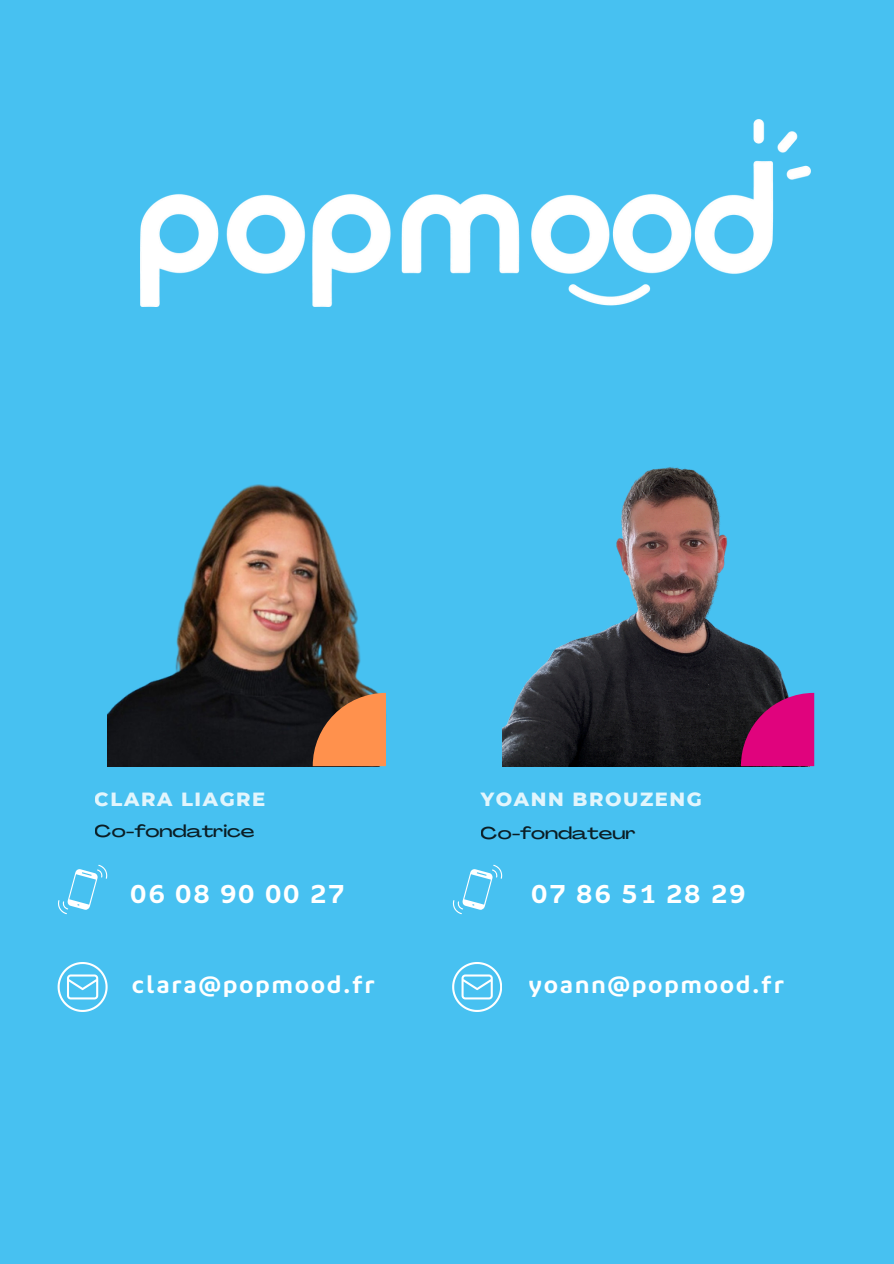
<style>
.page{position:relative;width:894px;height:1264px;background:#fff}
.page>*{position:absolute;margin:0;border:0;box-sizing:border-box;transform-origin:0 0}
.t1{font:700 25.65px "Ringo";letter-spacing:.1em;color:#fff}
.t2{font:700 22.65px "Ringo";letter-spacing:.1em;color:#fff}
.t3{font:800 19.5px "Montserrat";letter-spacing:.08em;color:#feffff}
.t4{font:500 16.95px "Agrandir Grand";color:#000}
</style>
<div class="page">
<div style="left:0;top:0;width:893px;height:1263px;background:#47c1f1"></div>
<img style="left:140px;top:119px;width:669px;height:187px">
<img style="left:502px;top:467px;width:286px;height:299px">
<svg style="left:740px;top:693px;width:73px;height:73px;background:#b40a69"></svg>
<img style="left:108px;top:484px;width:278px;height:282px">
<svg style="left:58px;top:864px;width:49px;height:50px"></svg>
<svg style="left:452px;top:864px;width:50px;height:50px"></svg>
<svg style="left:58px;top:962px;width:49px;height:49px"></svg>
<svg style="left:452px;top:962px;width:49px;height:49px"></svg>
<svg style="left:312px;top:693px;width:74px;height:73px;background:#cd7641"></svg>
<p class="t3" style="left:95px;top:787px;width:172px">CLARA LIAGRE</p>
<p class="t4" style="left:95px;top:824px;width:162px">Co-fondatrice</p>
<p class="t3" style="left:480px;top:787px;width:222px">YOANN BROUZENG</p>
<p class="t4" style="left:480px;top:826px;width:156px">Co-fondateur</p>
<p class="t1" style="left:130px;top:882px;width:215px">06 08 90 00 27</p>
<p class="t1" style="left:531px;top:882px;width:215px">07 86 51 28 29</p>
<p class="t2" style="left:132px;top:974px;width:244px">clara@popmood.fr</p>
<p class="t2" style="left:528px;top:974px;width:256px">yoann@popmood.fr</p>
</div>
